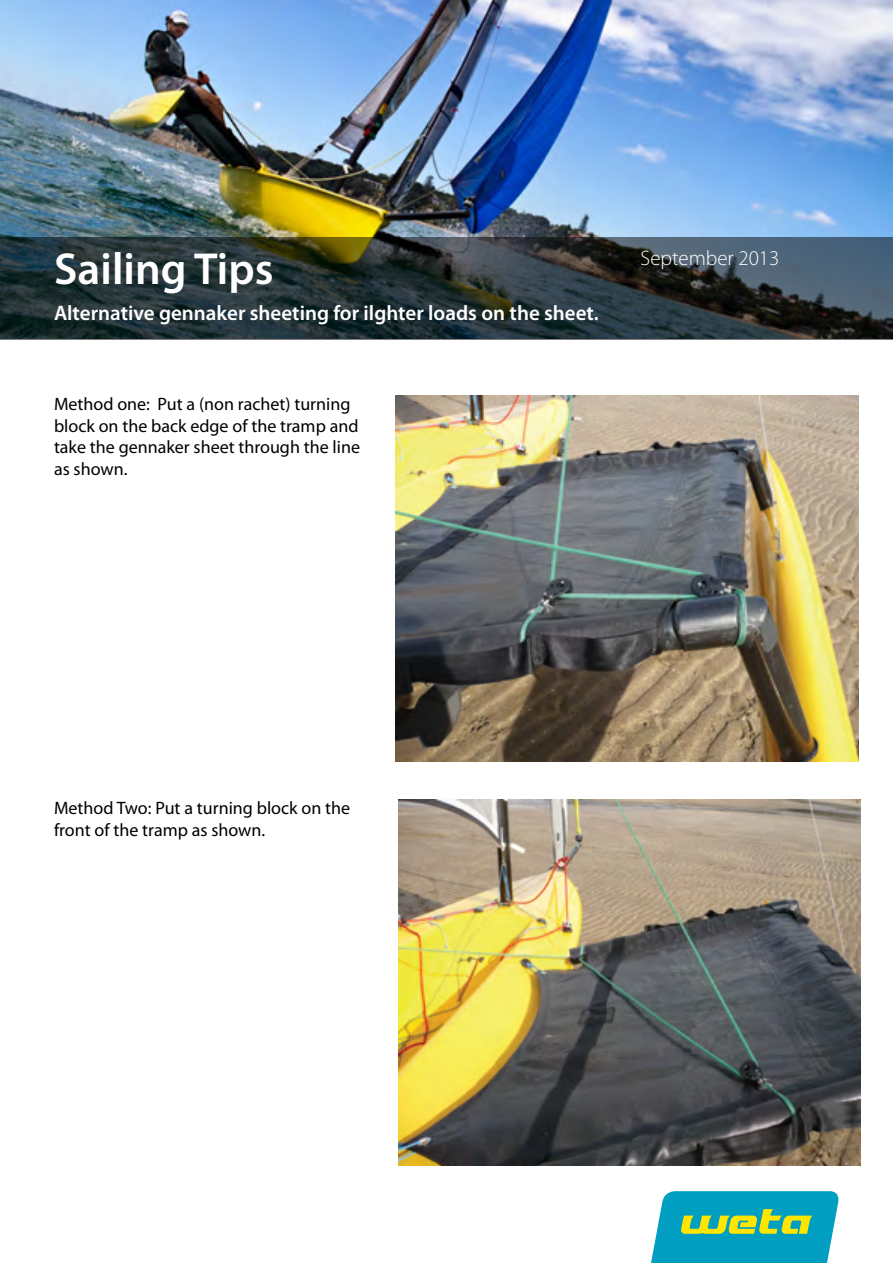
<style>
.page{position:relative;width:893px;height:1263px;background:#fff}
.page>*{position:absolute;margin:0;border:0;box-sizing:border-box;transform-origin:0 0}
.t1{font:600 45px "Myriad Pro";color:#fff}
.t2{font:600 21px "Myriad Pro";color:#fff}
.t3{font:300 21px "Myriad Pro";color:#fff}
.t4{font:18px/21.6px "Myriad Pro";color:#000}
</style>
<div class="page">
<img style="left:0;top:0;width:893px;height:237px">
<svg style="left:0;top:237px;width:893px;height:102px;background:#2b383c"></svg>
<svg style="left:643px;top:1165px;width:209px;height:98px"></svg>
<img style="left:396px;top:395px;width:463px;height:366px">
<img style="left:399px;top:799px;width:461px;height:366px">
<h1 class="t1" style="left:54px;top:240px;width:221px">Sailing Tips</h1>
<p class="t2" style="left:54px;top:300px;width:546px">Alternative gennaker sheeting for ilghter loads on the sheet.</p>
<p class="t4" style="left:54px;top:393px;width:308px">Method one: Put a (non rachet) turning block on the back edge of the tramp and take the gennaker sheet through the line as shown.</p>
<p class="t3" style="left:640px;top:245px;width:140px">September 2013</p>
<p class="t4" style="left:54px;top:797px;width:298px">Method Two: Put a turning block on the front of the tramp as shown.</p>
</div>
